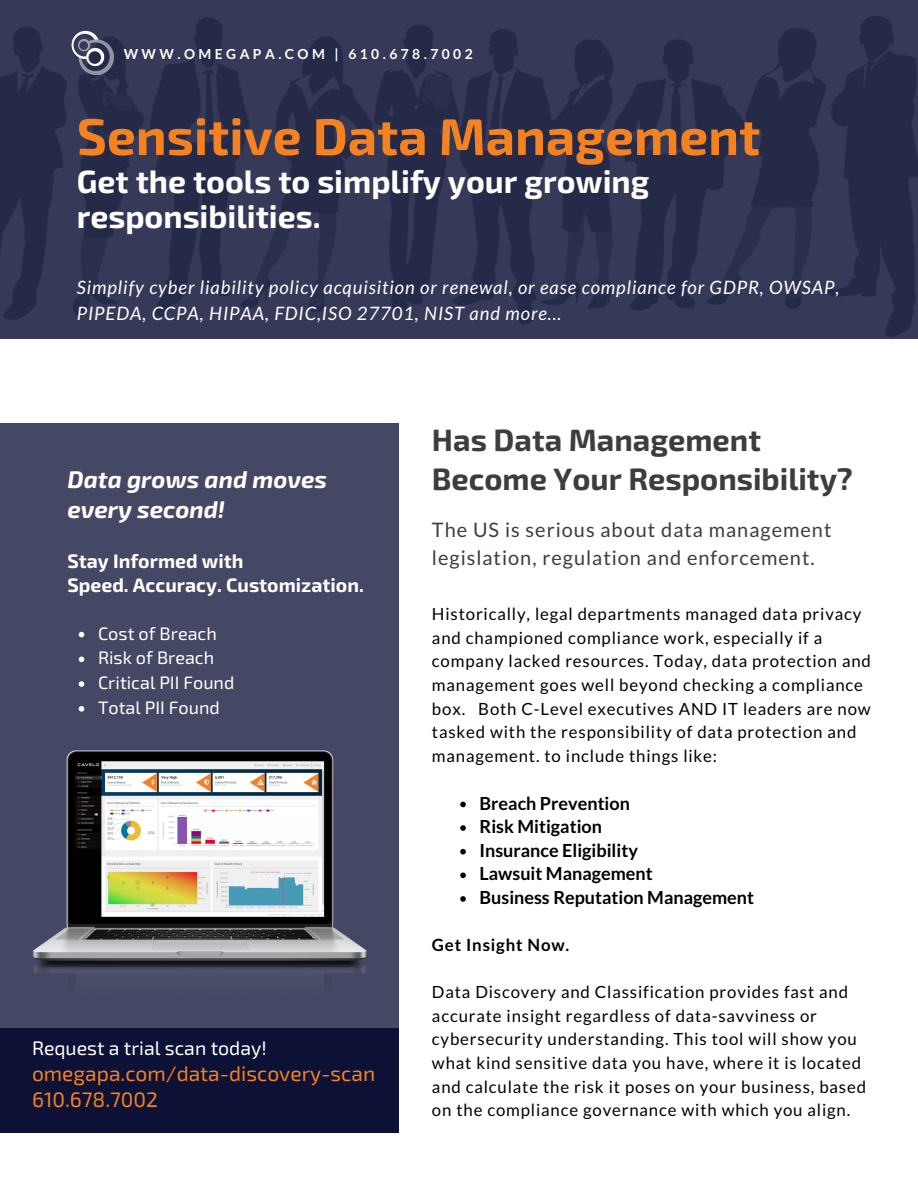
<style>
.page{position:relative;width:918px;height:1188px;background:#fff}
.page>*{position:absolute;margin:0;border:0;box-sizing:border-box;transform-origin:0 0}
.t1{font:700 51.6px "Exo 2";color:#f58220}
.t2{font:700 32.1px/34.8px "Exo 2";color:#fff}
.t3{font:700 30.9px/39.3px "Exo 2";color:#3d3d3d}
.t4{font:italic 700 24px/30.3px "Exo 2";color:#fff}
.t5{font:21px "Exo 2";color:#f58220}
.t6{font:19.95px/28.2px "Lato";letter-spacing:.05em;color:#3d3d3d}
.t7{font:700 19.5px "Exo 2";color:#fff}
.t8{font:19.5px "Exo 2";color:#fff}
.t9{font:italic 18.45px/26.4px "Lato";letter-spacing:.05em;color:#fff}
.t10{font:700 18px "Lato";color:#000}
.t11{font:18px "Exo 2";color:#fff}
.t12{font:16.8px/23.7px "Lato";letter-spacing:.05em;color:#000}
.t13{font:700 16.8px "Lato";letter-spacing:.05em;color:#000}
.t14{font:700 13.8px "Lato";letter-spacing:.25em;color:#fff}
</style>
<div class="page">
<div style="left:0;top:423px;width:399px;height:710px;background:#444864"></div>
<div style="left:0;top:0;width:918px;height:339px;background:linear-gradient(to right,#303452,#2f3351)"></div>
<img style="left:67px;top:29px;width:49px;height:49px">
<img style="left:33px;top:750px;width:333px;height:224px">
<div style="left:0;top:1028px;width:399px;height:105px;background:#0c1135"></div>
<svg style="left:79px;top:632px;width:5px;height:5px"></svg>
<svg style="left:79px;top:657px;width:5px;height:5px"></svg>
<svg style="left:79px;top:681px;width:5px;height:6px"></svg>
<svg style="left:79px;top:706px;width:5px;height:6px"></svg>
<svg style="left:460px;top:802px;width:6px;height:5px"></svg>
<svg style="left:460px;top:825px;width:6px;height:6px"></svg>
<svg style="left:460px;top:849px;width:6px;height:6px"></svg>
<svg style="left:460px;top:873px;width:6px;height:5px"></svg>
<svg style="left:460px;top:896px;width:6px;height:6px"></svg>
<p class="t14" style="left:124px;top:45px;width:351px">WWW.OMEGAPA.COM | 610.678.7002</p>
<p class="t1" style="left:77px;top:103px;width:685px">Sensitive Data Management</p>
<p class="t2" style="left:77px;top:163px;width:574px">Get the tools to simplify your growing responsibilities.</p>
<p class="t9" style="left:77px;top:274px;width:764px">Simplify cyber liability policy acquisition or renewal, or ease compliance for GDPR, OWSAP,<br>PIPEDA, CCPA, HIPAA, FDIC,ISO 27701, NIST and more...</p>
<p class="t4" style="left:67px;top:463px;width:261px">Data grows and moves every second!</p>
<p class="t7" style="left:67px;top:548px;width:177px">Stay Informed with</p>
<p class="t7" style="left:67px;top:573px;width:298px">Speed. Accuracy. Customization.</p>
<p class="t11" style="left:98px;top:622px;width:120px">Cost of Breach</p>
<p class="t11" style="left:98px;top:646px;width:118px">Risk of Breach</p>
<p class="t11" style="left:98px;top:671px;width:138px">Critical PII Found</p>
<p class="t11" style="left:98px;top:696px;width:123px">Total PII Found</p>
<p class="t8" style="left:32px;top:1036px;width:236px">Request a trial scan today!</p>
<p class="t5" style="left:32px;top:1060px;width:345px">omegapa.com/data-discovery-scan</p>
<p class="t5" style="left:32px;top:1086px;width:127px">610.678.7002</p>
<p class="t3" style="left:432px;top:419px;width:422px">Has Data Management<br>Become Your Responsibility?</p>
<p class="t6" style="left:432px;top:515px;width:401px">The US is serious about data management legislation, regulation and enforcement.</p>
<p class="t12" style="left:432px;top:602px;width:440px">Historically, legal departments managed data privacy and championed compliance work, especially if a company lacked resources. Today, data protection and management goes well beyond checking a compliance box. Both C-Level executives AND IT leaders are now tasked with the responsibility of data protection and management. to include things like:</p>
<p class="t10" style="left:480px;top:792px;width:152px">Breach Prevention</p>
<p class="t10" style="left:480px;top:815px;width:124px">Risk Mitigation</p>
<p class="t10" style="left:480px;top:839px;width:160px">Insurance Eligibility</p>
<p class="t10" style="left:480px;top:863px;width:175px">Lawsuit Management</p>
<p class="t10" style="left:480px;top:886px;width:276px">Business Reputation Management</p>
<p class="t13" style="left:432px;top:934px;width:139px">Get Insight Now.</p>
<p class="t12" style="left:432px;top:980px;width:436px">Data Discovery and Classification provides fast and accurate insight regardless of data-savviness or cybersecurity understanding. This tool will show you what kind sensitive data you have, where it is located and calculate the risk it poses on your business, based on the compliance governance with which you align.</p>
</div>
